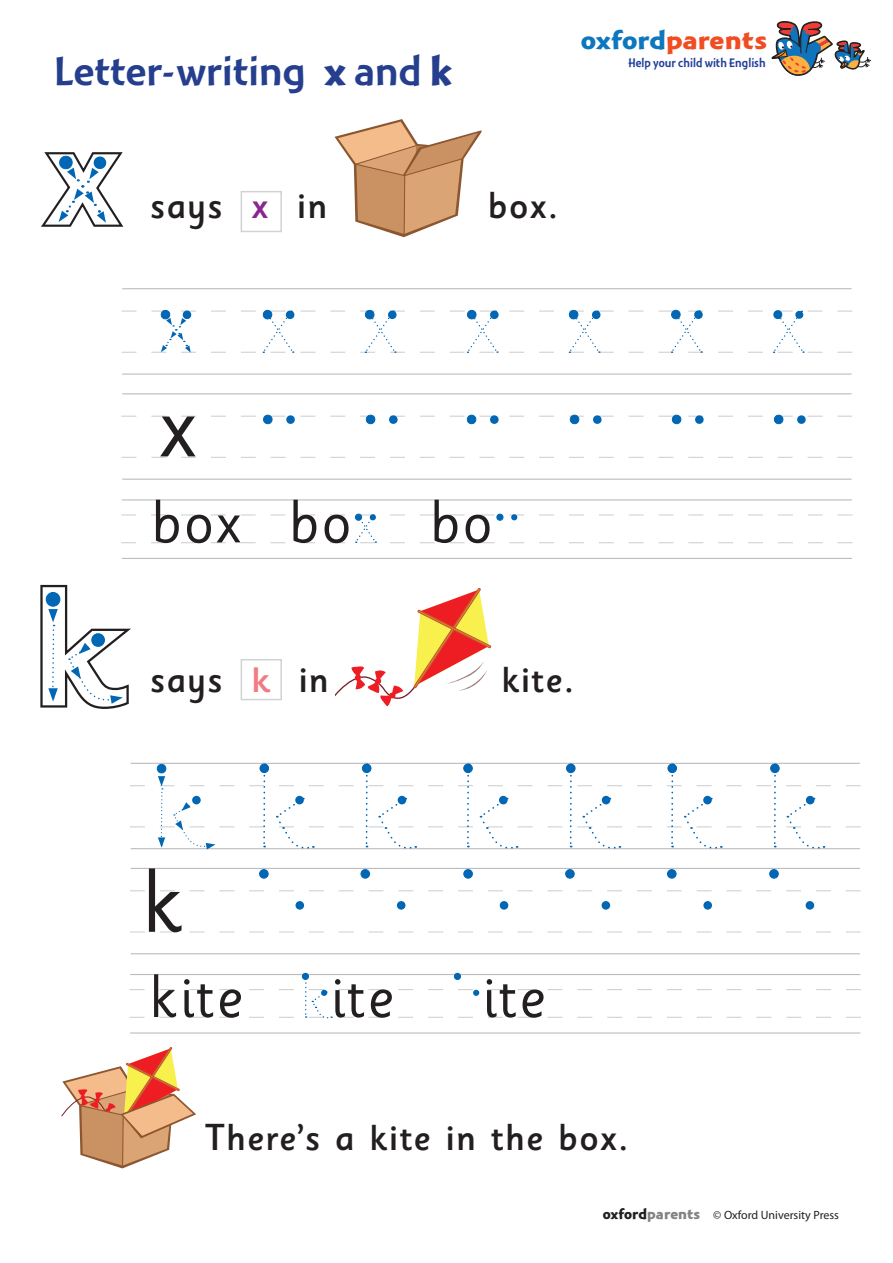
<style>
.page{position:relative;width:893px;height:1263px;background:#fff}
.page>*{position:absolute;margin:0;border:0;box-sizing:border-box;transform-origin:0 0}
.t1{font:700 168.9px "Sassoon Infant Std";color:#fff}
.t2{font:700 159.75px "Sassoon Infant Std";color:#fff}
.t3{font:90.6px "Sassoon Infant Std";color:#231f20}
.t4{font:61.05px "Sassoon Infant Std";letter-spacing:.025em;color:#231f20}
.t5{font:42px "Montara Gothic";color:#253f8e;scale:1.1 1}
.t6{font:500 37.5px "Sassoon Sans Std";letter-spacing:.025em;color:#231f20}
.t7{font:26.55px "Montara Bold Gothic";letter-spacing:-.005em;color:#f04d22;scale:1.19 1}
.t8{font:12.9px "Montara Gothic";color:#223f99}
.t9{font:12px "Myriad Pro";color:#231f20}
.s1{font-family:"Montara Bold Gothic"}
.s2{color:#8a278f}
.s3{color:#0c77be}
.s4{font-family:"The Sans OUP Infant";font-weight:600;font-size:33.75px;color:#f27b83}
.s5{font-family:"The Sans OUP Infant";font-weight:600;font-size:34.5px}
.s6{font-family:"Montara Bold Gothic";font-size:15px}
.s7{font-family:"Montara Bold Gothic";font-size:15px;color:#808285}
</style>
<div class="page">
<svg style="left:771px;top:21px;width:101px;height:55px"></svg>
<hr style="left:122px;top:479px;width:729px;height:1px;background:#bcbdc0">
<svg style="left:122px;top:457px;width:730px;height:1px"></svg>
<hr style="left:122px;top:499px;width:730px;height:1px;background:#bcbdc0">
<hr style="left:122px;top:373px;width:729px;height:2px;background:#bcbdc0">
<hr style="left:122px;top:288px;width:729px;height:1px;background:#bcbdc0">
<hr style="left:122px;top:393px;width:729px;height:1px;background:#bcbdc0">
<hr style="left:122px;top:558px;width:730px;height:1px;background:#bcbdc0">
<hr style="left:130px;top:1032px;width:730px;height:1px;background:#bcbdc0">
<hr style="left:131px;top:953px;width:729px;height:1px;background:#bcbdc0">
<svg style="left:130px;top:931px;width:731px;height:1px"></svg>
<svg style="left:130px;top:890px;width:731px;height:1px"></svg>
<hr style="left:131px;top:868px;width:729px;height:1px;background:#bcbdc0">
<hr style="left:131px;top:763px;width:729px;height:1px;background:#bcbdc0">
<svg style="left:336px;top:588px;width:156px;height:119px"></svg>
<svg style="left:335px;top:119px;width:146px;height:118px"></svg>
<svg style="left:61px;top:1047px;width:135px;height:121px"></svg>
<svg style="left:41px;top:152px;width:83px;height:75px"></svg>
<svg style="left:40px;top:584px;width:91px;height:125px"></svg>
<div style="left:46px;top:592px;width:14px;height:14px;background:#0166b3;border-radius:50%"></div>
<div style="left:46px;top:592px;width:14px;height:14px;border:1px solid #0166b3;border-radius:50%"></div>
<div style="left:91px;top:633px;width:14px;height:14px;background:#0166b3;border-radius:50%"></div>
<div style="left:241px;top:659px;width:41px;height:41px;border:1px solid #d1d2d4"></div>
<div style="left:241px;top:191px;width:41px;height:41px;border:1px solid #d1d2d4"></div>
<svg style="left:121px;top:513px;width:732px;height:30px"></svg>
<div style="left:260px;top:869px;width:8px;height:9px;background:#0166b3;border-radius:50%"></div>
<div style="left:260px;top:869px;width:8px;height:9px;border:1px solid #0166b3;border-radius:50%"></div>
<div style="left:295px;top:901px;width:9px;height:9px;background:#0166b3;border-radius:50%"></div>
<svg style="left:130px;top:973px;width:731px;height:46px"></svg>
<svg style="left:122px;top:309px;width:730px;height:44px"></svg>
<svg style="left:122px;top:414px;width:730px;height:11px"></svg>
<svg style="left:130px;top:764px;width:731px;height:86px"></svg>
<div style="left:771px;top:764px;width:8px;height:9px;background:#0166b3;border-radius:50%"></div>
<div style="left:771px;top:764px;width:8px;height:9px;border:1px solid #0166b3;border-radius:50%"></div>
<div style="left:806px;top:796px;width:8px;height:8px;background:#0166b3;border-radius:50%"></div>
<div style="left:361px;top:869px;width:9px;height:9px;background:#0166b3;border-radius:50%"></div>
<div style="left:361px;top:869px;width:9px;height:9px;border:1px solid #0166b3;border-radius:50%"></div>
<div style="left:397px;top:901px;width:8px;height:9px;background:#0166b3;border-radius:50%"></div>
<div style="left:464px;top:869px;width:8px;height:9px;background:#0166b3;border-radius:50%"></div>
<div style="left:464px;top:869px;width:8px;height:9px;border:1px solid #0166b3;border-radius:50%"></div>
<div style="left:500px;top:901px;width:8px;height:9px;background:#0166b3;border-radius:50%"></div>
<div style="left:566px;top:869px;width:8px;height:9px;background:#0166b3;border-radius:50%"></div>
<div style="left:566px;top:869px;width:8px;height:9px;border:1px solid #0166b3;border-radius:50%"></div>
<div style="left:602px;top:901px;width:8px;height:9px;background:#0166b3;border-radius:50%"></div>
<div style="left:667px;top:869px;width:9px;height:9px;background:#0166b3;border-radius:50%"></div>
<div style="left:667px;top:869px;width:9px;height:9px;border:1px solid #0166b3;border-radius:50%"></div>
<div style="left:703px;top:901px;width:9px;height:9px;background:#0166b3;border-radius:50%"></div>
<div style="left:770px;top:869px;width:8px;height:9px;background:#0166b3;border-radius:50%"></div>
<div style="left:770px;top:869px;width:8px;height:9px;border:1px solid #0166b3;border-radius:50%"></div>
<div style="left:806px;top:901px;width:8px;height:9px;background:#0166b3;border-radius:50%"></div>
<p class="t5" style="left:54px;top:49px;width:363px">Letter-writing <span class="s1">x</span> and <span class="s1">k</span></p>
<h2 class="t2" style="left:42px;top:73px;width:82px">x</h2>
<p class="t6" style="left:150px;top:183px;width:179px">says <span class="s2">x</span> in</p>
<p class="t6" style="left:488px;top:183px;width:72px">box.</p>
<p class="t7" style="left:581px;top:26px;width:158px"><span class="s3">oxford</span>parents</p>
<p class="t8" style="left:628px;top:56px;width:139px">Help your child with English</p>
<h1 class="t1" style="left:30px;top:545px;width:101px">k</h1>
<h3 class="t3" style="left:158px;top:371px;width:41px">x</h3>
<h3 class="t4" style="left:152px;top:485px;width:92px">box</h3>
<h3 class="t4" style="left:289px;top:485px;width:64px">bo</h3>
<h3 class="t4" style="left:430px;top:485px;width:64px">bo</h3>
<p class="t6" style="left:150px;top:656px;width:180px">says <span class="s4">k</span> in</p>
<p class="t6" style="left:501px;top:656px;width:74px"><span class="s5">k</span>ite.</p>
<h3 class="t3" style="left:140px;top:846px;width:47px">k</h3>
<h3 class="t4" style="left:148px;top:959px;width:97px">kite</h3>
<h3 class="t4" style="left:331px;top:959px;width:65px">ite</h3>
<h3 class="t4" style="left:483px;top:959px;width:65px">ite</h3>
<p class="t6" style="left:205px;top:1114px;width:425px">There’s a <span class="s5">k</span>ite in the box.</p>
<p class="t9" style="left:603px;top:1208px;width:238px"><span class="s6">oxford</span><span class="s7">parents</span> © Oxford University Press</p>
</div>
